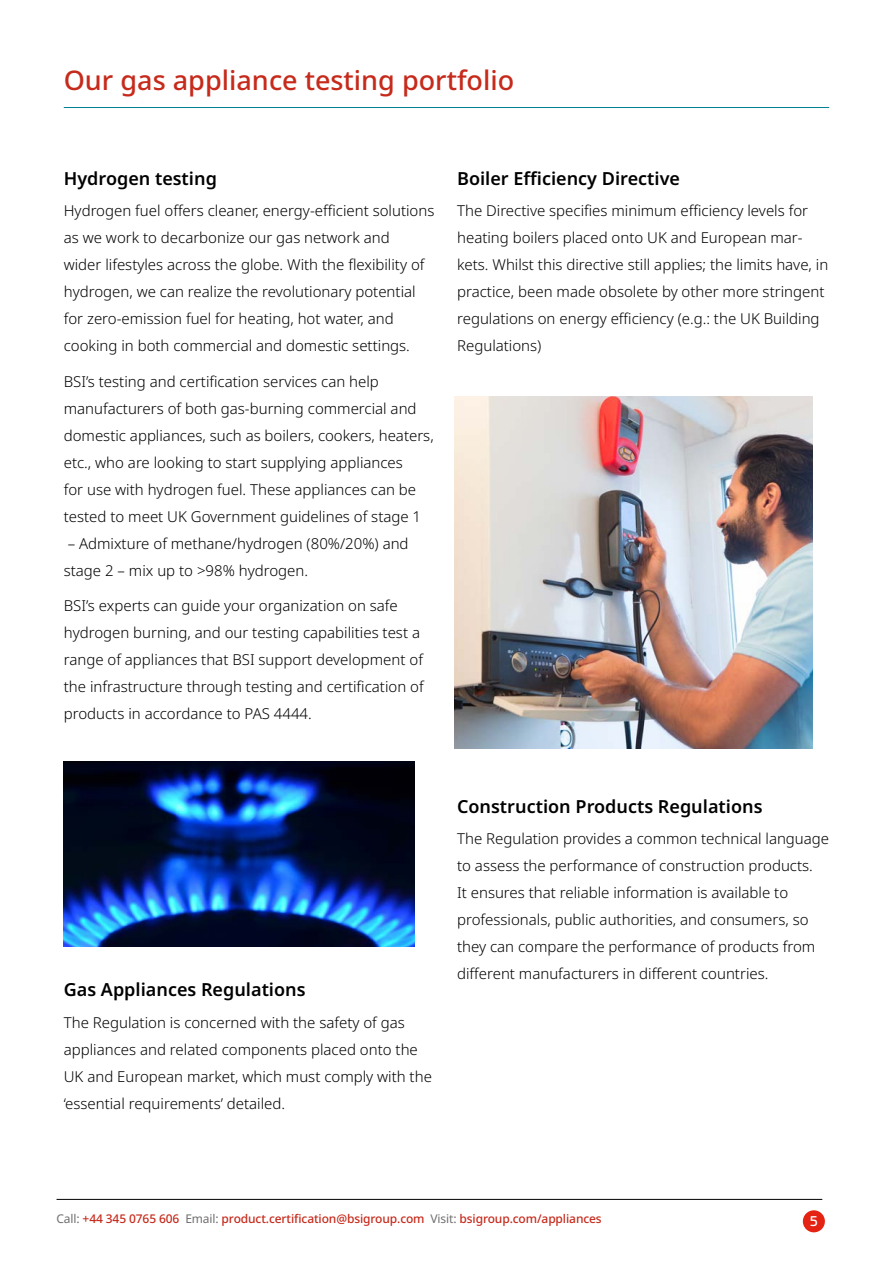
<style>
.page{position:relative;width:893px;height:1263px;background:#fff}
.page>*{position:absolute;margin:0;border:0;box-sizing:border-box;transform-origin:0 0}
.t1{font:500 27px "Noto Sans";color:#c62a1b}
.t2{font:600 18px "Noto Sans";color:#000}
.t3{font:500 15.3px "BSI Gesta";color:#fff}
.t4{font:300 15px/27px "Noto Sans";color:#000}
.t5{font:500 12px "Noto Sans";letter-spacing:-.01em;color:#c62a1b}
.s1{font-weight:400;color:#706f6f}
</style>
<div class="page">
<hr style="left:64px;top:107px;width:765px;height:1px;background:#007f92">
<img style="left:64px;top:761px;width:351px;height:186px">
<img style="left:454px;top:396px;width:359px;height:352px">
<hr style="left:57px;top:1199px;width:765px;height:1px;background:#000">
<div style="left:803px;top:1210px;width:22px;height:22px;background:#e42313;border-radius:50%"></div>
<h1 class="t1" style="left:64px;top:65px;width:452px">Our gas appliance testing portfolio</h1>
<p class="t2" style="left:64px;top:168px;width:155px">Hydrogen testing</p>
<p class="t4" style="left:64px;top:198px;width:372px">Hydrogen fuel offers cleaner, energy-efficient solutions as we work to decarbonize our gas network and<br>wider lifestyles across the globe. With the flexibility of hydrogen, we can realize the revolutionary potential for zero-emission fuel for heating, hot water, and cooking in both commercial and domestic settings.</p>
<p class="t4" style="left:64px;top:368px;width:371px">BSI’s testing and certification services can help manufacturers of both gas-burning commercial and domestic appliances, such as boilers, cookers, heaters, etc., who are looking to start supplying appliances<br>for use with hydrogen fuel. These appliances can be tested to meet UK Government guidelines of stage 1</p>
<p class="t4" style="left:64px;top:530px;width:346px">– Admixture of methane/hydrogen (80%/20%) and stage 2 – mix up to &gt;98% hydrogen.</p>
<p class="t4" style="left:64px;top:593px;width:361px">BSI’s experts can guide your organization on safe hydrogen burning, and our testing capabilities test a range of appliances that BSI support development of the infrastructure through testing and certification of products in accordance to PAS 4444.</p>
<p class="t2" style="left:457px;top:168px;width:224px">Boiler Efficiency Directive</p>
<p class="t4" style="left:457px;top:198px;width:373px">The Directive specifies minimum efficiency levels for heating boilers placed onto UK and European mar&shy;kets. Whilst this directive still applies; the limits have, in practice, been made obsolete by other more stringent regulations on energy efficiency (e.g.: the UK Building Regulations)</p>
<p class="t2" style="left:64px;top:980px;width:243px">Gas Appliances Regulations</p>
<p class="t4" style="left:64px;top:1009px;width:370px">The Regulation is concerned with the safety of gas appliances and related components placed onto the UK and European market, which must comply with the ‘essential requirements’ detailed.</p>
<p class="t2" style="left:457px;top:796px;width:307px">Construction Products Regulations</p>
<p class="t4" style="left:457px;top:826px;width:374px">The Regulation provides a common technical language to assess the performance of construction products.<br>It ensures that reliable information is available to professionals, public authorities, and consumers, so they can compare the performance of products from different manufacturers in different countries.</p>
<p class="t5" style="left:57px;top:1212px;width:547px"><span class="s1">Call:</span> +44 345 0765 606 <span class="s1">Email:</span> product.certification@bsigroup.com <span class="s1">Visit:</span> bsigroup.com/appliances</p>
<p class="t3" style="left:810px;top:1213px;width:10px">5</p>
</div>
